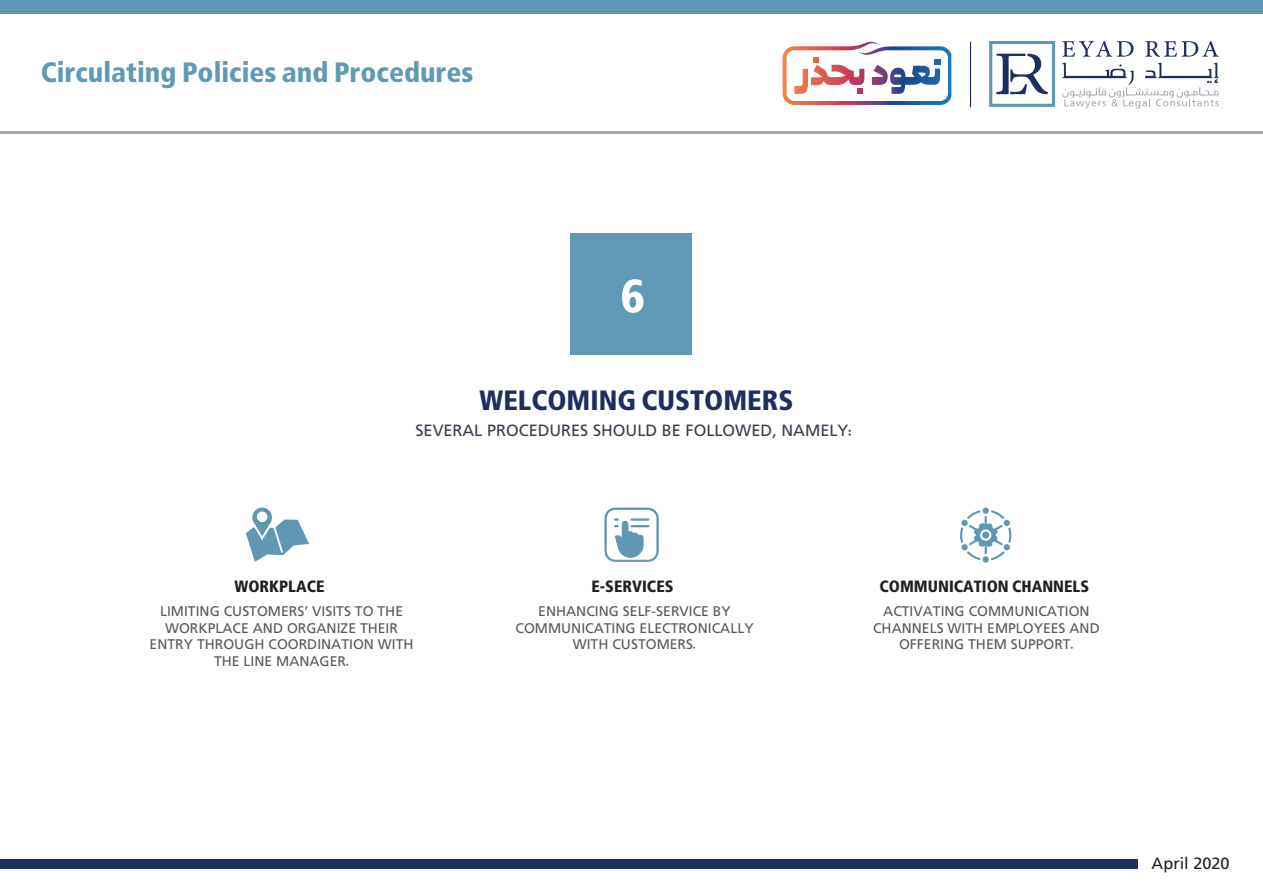
<style>
.page{position:relative;width:1263px;height:893px;background:#fff}
.page>*{position:absolute;margin:0;border:0;box-sizing:border-box;transform-origin:0 0}
.t1{font:700 60px "Al Shark Title";color:#fff}
.t2{font:700 36px "Al Shark Title";color:#6099b6}
.t3{font:700 36px "Al Shark Title";color:#1e2f5f}
.t4{font:300 21px "Al Shark Title";color:#3b3b4d}
.t5{font:700 21px "Al Shark Title";color:#231f20}
.t6{font:300 21px "Al Shark Title";color:#231f20}
.t7{font:300 18px/16.5px "Al Shark Title";color:#57585a;text-align:center}
</style>
<div class="page">
<svg style="left:246px;top:507px;width:63px;height:55px"></svg>
<svg style="left:604px;top:507px;width:55px;height:55px"></svg>
<div style="left:983px;top:507px;width:6px;height:7px;background:#6197b3;border-radius:50%"></div>
<div style="left:983px;top:556px;width:6px;height:7px;background:#6197b3;border-radius:50%"></div>
<svg style="left:960px;top:510px;width:52px;height:50px"></svg>
<div style="left:982px;top:531px;width:7px;height:8px;background:#6197b3;border-radius:50%"></div>
<div style="left:571px;top:233px;width:121px;height:122px;background:#6099b6"></div>
<div style="left:0;top:859px;width:1138px;height:9px;background:#1e2f5f"></div>
<hr style="left:0;top:131px;width:1263px;height:3px;background:#a8a9ad">
<div style="left:0;top:0;width:1263px;height:14px;background:#6197b3"></div>
<svg style="left:782px;top:42px;width:169px;height:63px"></svg>
<svg style="left:989px;top:41px;width:66px;height:66px"></svg>
<svg style="left:1062px;top:41px;width:71px;height:16px"></svg>
<svg style="left:1145px;top:41px;width:74px;height:16px"></svg>
<svg style="left:1062px;top:63px;width:157px;height:46px"></svg>
<hr style="left:970px;top:42px;width:1px;height:65px;background:#1e2f5f">
<p class="t2" style="left:41px;top:51px;width:434px">CirculatingPoliciesandProcedures</p>
<p class="t1" style="left:621px;top:261px;width:26px">6</p>
<p class="t3" style="left:480px;top:379px;width:315px">WELCOMINGCUSTOMERS</p>
<p class="t4" style="left:415px;top:418px;width:438px">SEVERAL PROCEDURES SHOULD BE FOLLOWED, NAMELY:</p>
<p class="t5" style="left:234px;top:574px;width:92px">WORKPLACE</p>
<p class="t7" style="left:150px;top:603px;width:265px">LIMITING CUSTOMERS’ VISITS TO THE<br>WORKPLACE AND ORGANIZE THEIR<br>ENTRY THROUGH COORDINATION WITH<br>THE LINE MANAGER.</p>
<p class="t5" style="left:591px;top:574px;width:84px">-E SERVICES</p>
<p class="t7" style="left:515px;top:603px;width:240px">ENHANCING SELF-SERVICE BY<br>COMMUNICATING ELECTRONICALLY<br>WITH CUSTOMERS.</p>
<p class="t5" style="left:879px;top:574px;width:211px">COMMUNICATION CHANNELS</p>
<p class="t7" style="left:873px;top:603px;width:228px">ACTIVATING COMMUNICATION<br>CHANNELS WITH EMPLOYEES AND<br>OFFERING THEM SUPPORT.</p>
<p class="t6" style="left:1151px;top:851px;width:79px">April 2020</p>
</div>
